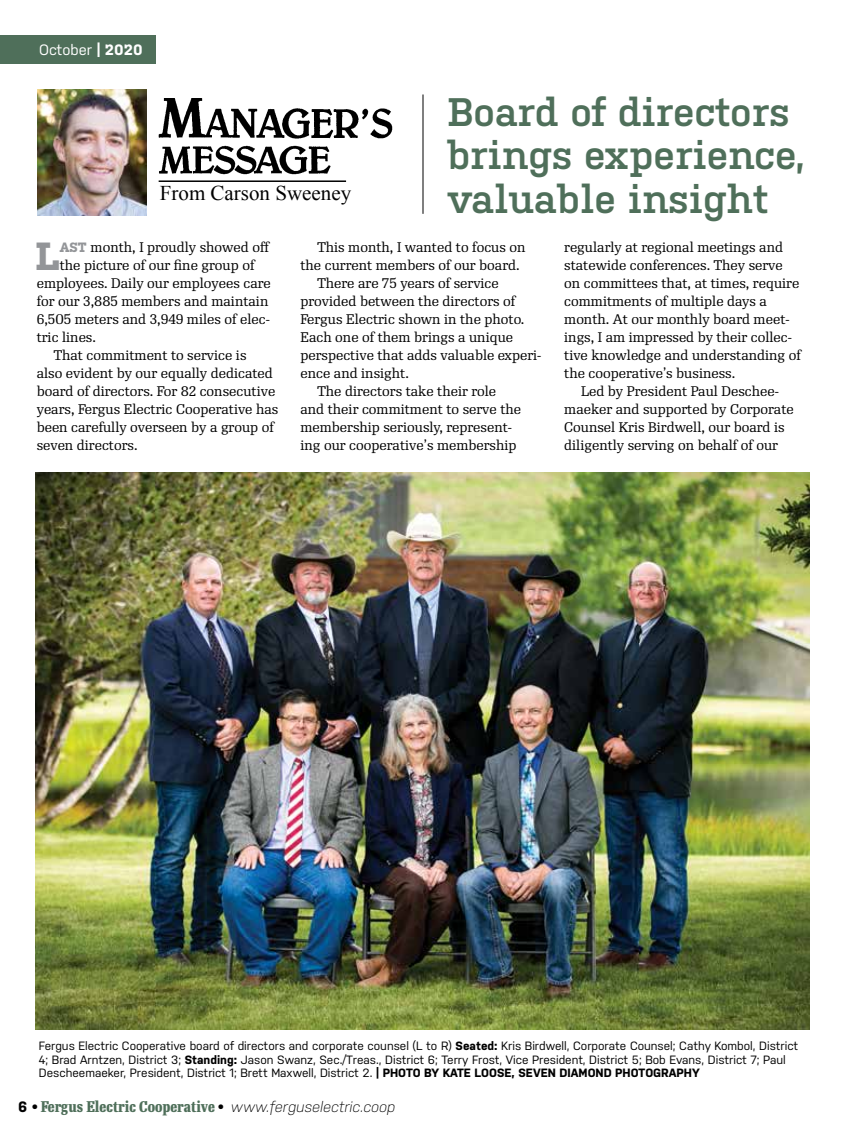
<style>
.page{position:relative;width:864px;height:1134px;background:#fff}
.page>*{position:absolute;margin:0;border:0;box-sizing:border-box;transform-origin:0 0}
.t1{font:600 39.75px/43.5px "Kulturista";color:#4f6f5a}
.t2{font:700 39.15px "Kulturista";color:#939598}
.t3{font:21px "Times New Roman";color:#000}
.t4{font:700 15px "Re Public Cond";color:#4f6f5a}
.t5{font:15px "Nudista";color:#fff}
.t6{font:13.5px "Re Public";color:#000}
.t7{font:12px/13.5px "Nudista";color:#000}
.s1{font-family:"Kulturista";font-weight:700}
.s2{font-family:"Kulturista";font-weight:700;color:#939598}
.s3{font-weight:700}
.s4{font-family:"Nudista";color:#000}
.s5{font-family:"Nudista";font-weight:300;font-style:italic;color:#000}
</style>
<div class="page">
<div style="left:0;top:36px;width:155px;height:28px;background:#4f6f5a"></div>
<img style="left:38px;top:90px;width:108px;height:126px">
<img style="left:158px;top:98px;width:235px;height:77px">
<hr style="left:159px;top:180px;width:187px;height:2px;background:#000">
<hr style="left:423px;top:94px;width:1px;height:120px;background:#000">
<img style="left:36px;top:472px;width:774px;height:557px">
<p class="t5" style="left:39px;top:41px;width:105px">October <span class="s1">| 2020</span></p>
<h3 class="t3" style="left:160px;top:178px;width:193px">From Carson Sweeney</h3>
<h1 class="t1" style="left:447px;top:90px;width:360px">Board of directors brings experience, valuable insight</h1>
<h2 class="t2" style="left:35px;top:234px;width:26px">L</h2>
<p class="t6" style="left:60px;top:239px;width:212px"><span class="s2">AST</span> month, I proudly showed off</p>
<p class="t6" style="left:60px;top:257px;width:196px">the picture of our fine group of</p>
<p class="t6" style="left:37px;top:275px;width:236px">employees. Daily our employees care</p>
<p class="t6" style="left:37px;top:293px;width:233px">for our 3,885 members and maintain</p>
<p class="t6" style="left:37px;top:311px;width:235px">6,505 meters and 3,949 miles of elec-</p>
<p class="t6" style="left:37px;top:329px;width:61px">tric lines.</p>
<p class="t6" style="left:54px;top:347px;width:194px">That commitment to service is</p>
<p class="t6" style="left:37px;top:365px;width:238px">also evident by our equally dedicated</p>
<p class="t6" style="left:37px;top:383px;width:240px">board of directors. For 82 consecutive</p>
<p class="t6" style="left:37px;top:401px;width:243px">years, Fergus Electric Cooperative has</p>
<p class="t6" style="left:37px;top:419px;width:239px">been carefully overseen by a group of</p>
<p class="t6" style="left:37px;top:437px;width:102px">seven directors.</p>
<p class="t6" style="left:317px;top:239px;width:210px">This month, I wanted to focus on</p>
<p class="t6" style="left:300px;top:257px;width:221px">the current members of our board.</p>
<p class="t6" style="left:317px;top:275px;width:183px">There are 75 years of service</p>
<p class="t6" style="left:300px;top:293px;width:216px">provided between the directors of</p>
<p class="t6" style="left:300px;top:311px;width:225px">Fergus Electric shown in the photo.</p>
<p class="t6" style="left:300px;top:329px;width:214px">Each one of them brings a unique</p>
<p class="t6" style="left:300px;top:347px;width:242px">perspective that adds valuable experi-</p>
<p class="t6" style="left:300px;top:365px;width:110px">ence and insight.</p>
<p class="t6" style="left:317px;top:383px;width:180px">The directors take their role</p>
<p class="t6" style="left:300px;top:401px;width:222px">and their commitment to serve the</p>
<p class="t6" style="left:300px;top:419px;width:213px">membership seriously, represent-</p>
<p class="t6" style="left:300px;top:437px;width:218px">ing our cooperative’s membership</p>
<p class="t6" style="left:564px;top:239px;width:220px">regularly at regional meetings and</p>
<p class="t6" style="left:564px;top:257px;width:220px">statewide conferences. They serve</p>
<p class="t6" style="left:564px;top:275px;width:237px">on committees that, at times, require</p>
<p class="t6" style="left:564px;top:293px;width:204px">commitments of multiple days a</p>
<p class="t6" style="left:564px;top:311px;width:227px">month. At our monthly board meet-</p>
<p class="t6" style="left:564px;top:329px;width:229px">ings, I am impressed by their collec-</p>
<p class="t6" style="left:564px;top:347px;width:238px">tive knowledge and understanding of</p>
<p class="t6" style="left:564px;top:365px;width:172px">the cooperative’s business.</p>
<p class="t6" style="left:581px;top:383px;width:199px">Led by President Paul Deschee-</p>
<p class="t6" style="left:564px;top:401px;width:231px">maeker and supported by Corporate</p>
<p class="t6" style="left:564px;top:419px;width:222px">Counsel Kris Birdwell, our board is</p>
<p class="t6" style="left:564px;top:437px;width:215px">diligently serving on behalf of our</p>
<p class="t7" style="left:39px;top:1039px;width:761px">Fergus Electric Cooperative board of directors and corporate counsel (L to R) <span class="s3">Seated:</span> Kris Birdwell, Corporate Counsel; Cathy Kombol, District<br>4; Brad Arntzen, District 3; <span class="s3">Standing:</span> Jason Swanz, Sec./Treas., District 6; Terry Frost, Vice President, District 5; Bob Evans, District 7; Paul<br>Descheemaeker, President, District 1; Brett Maxwell, District 2. <span class="s3">| PHOTO BY KATE LOOSE, SEVEN DIAMOND PHOTOGRAPHY</span></p>
<p class="t4" style="left:18px;top:1097px;width:378px"><span class="s4">6 •</span> Fergus Electric Cooperative <span class="s4">•</span> <span class="s5">www.ferguselectric.coop</span></p>
</div>
